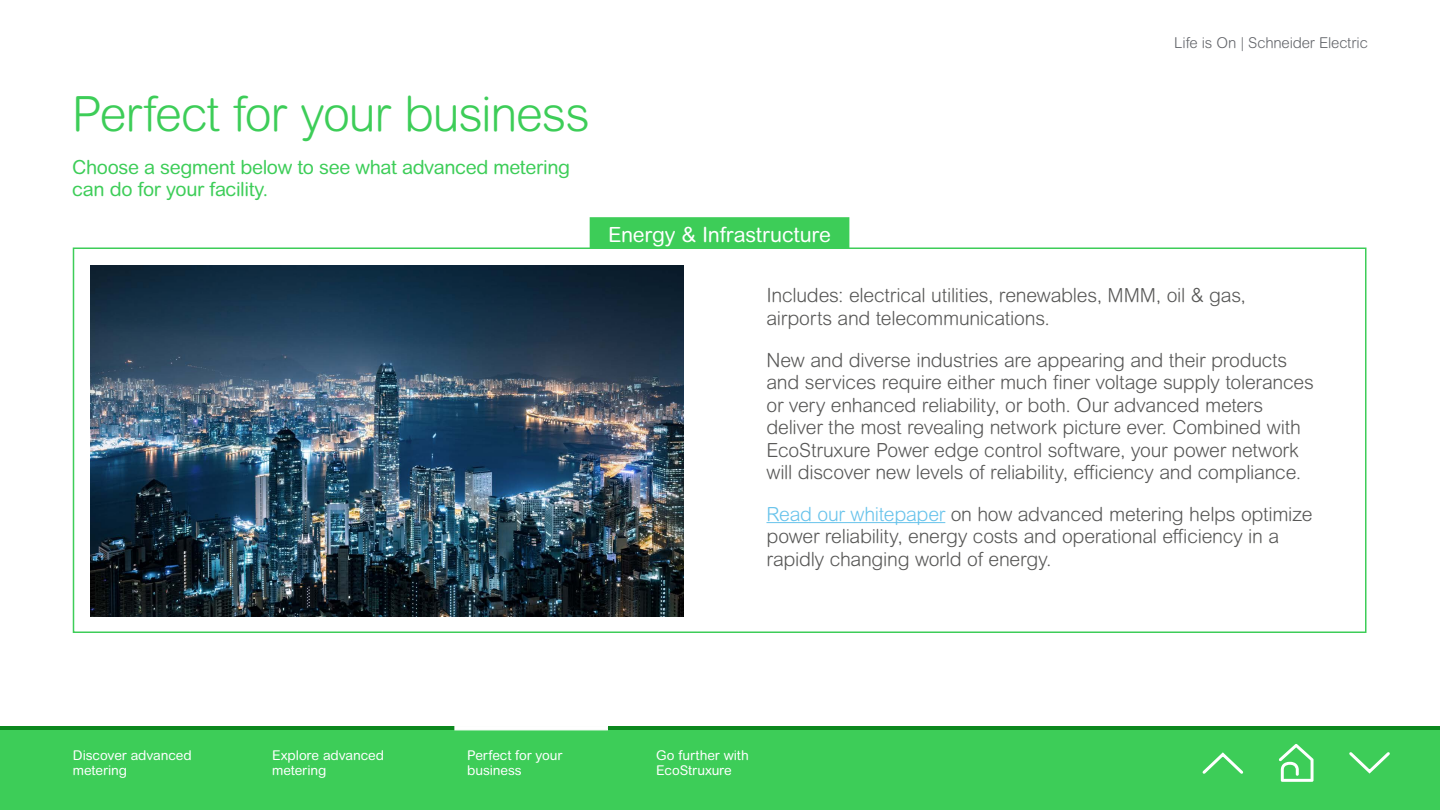
<style>
.page{position:relative;width:1440px;height:810px;background:#fff}
.page>*{position:absolute;margin:0;border:0;box-sizing:border-box;transform-origin:0 0}
.t1{font:300 48.75px "Arial Rounded MT Pro";letter-spacing:-.025em;color:#3dcd58}
.t2{font:21px "Arial Rounded MT Pro";letter-spacing:-.01em;color:#fff}
.t3{font:300 19.5px/22.5px "Arial Rounded MT Pro";letter-spacing:-.015em;color:#575756}
.t4{font:19.5px/22.5px "Arial Rounded MT Pro";letter-spacing:-.02em;color:#3dcd58}
.t5{font:300 15px "Arial Rounded MT Pro";letter-spacing:-.01em;color:#626469}
.t6{font:13.5px/15.8px "Arial Rounded MT Pro";letter-spacing:-.005em;color:#fff}
.s1{color:#68c3eb}
</style>
<div class="page">
<div style="left:0;top:726px;width:1440px;height:84px;background:#3dcd58"></div>
<hr style="left:0;top:726px;width:1440px;height:4px;background:#0c881e">
<svg style="left:1279px;top:744px;width:35px;height:38px"></svg>
<svg style="left:1202px;top:752px;width:42px;height:22px"></svg>
<svg style="left:1349px;top:752px;width:41px;height:22px"></svg>
<svg style="left:455px;top:726px;width:153px;height:4px"></svg>
<img style="left:90px;top:265px;width:594px;height:352px">
<div style="left:590px;top:217px;width:259px;height:32px;background:#3dcd58;border:2px solid #3dcd58"></div>
<hr style="left:766px;top:522px;width:179px;height:1px;background:#68c3eb">
<h1 class="t1" style="left:72px;top:85px;width:519px">Perfect for your business</h1>
<p class="t4" style="left:72px;top:156px;width:499px">Choose a segment below to see what advanced metering can do for your facility.</p>
<p class="t2" style="left:608px;top:222px;width:224px">Energy &amp; Infrastructure</p>
<p class="t5" style="left:1174px;top:34px;width:195px">Life is On | Schneider Electric</p>
<p class="t3" style="left:766px;top:285px;width:481px">Includes: electrical utilities, renewables, MMM, oil &amp; gas, airports and telecommunications.</p>
<p class="t3" style="left:766px;top:349px;width:549px">New and diverse industries are appearing and their products and services require either much finer voltage supply tolerances or very enhanced reliability, or both. Our advanced meters deliver the most revealing network picture ever. Combined with EcoStruxure Power edge control software, your power network will discover new levels of reliability, efficiency and compliance.</p>
<p class="t3" style="left:766px;top:503px;width:547px"><span class="s1">Read our whitepaper</span> on how advanced metering helps optimize power reliability, energy costs and operational efficiency in a rapidly changing world of energy.</p>
<p class="t6" style="left:73px;top:747px;width:120px">Discover advanced metering</p>
<p class="t6" style="left:272px;top:747px;width:113px">Explore advanced metering</p>
<p class="t6" style="left:467px;top:747px;width:97px">Perfect for your business</p>
<p class="t6" style="left:656px;top:747px;width:94px">Go further with<br>EcoStruxure</p>
</div>
